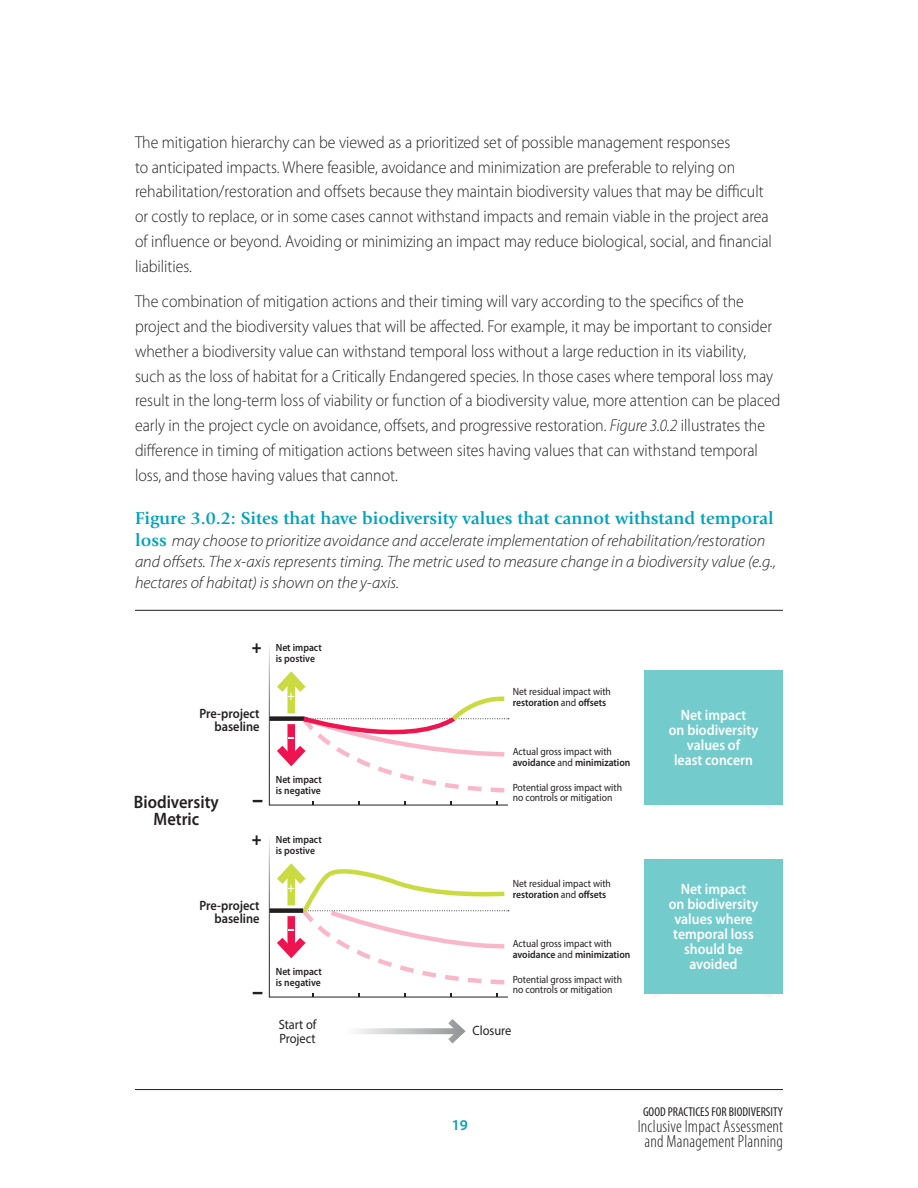
<style>
.page{position:relative;width:918px;height:1188px;background:#fff}
.page>*{position:absolute;margin:0;border:0;box-sizing:border-box;transform-origin:0 0}
.t1{font:700 18px "Giovanni";color:#00a2ba}
.t2{font:600 18px/16.5px "Myriad Pro";color:#231f20;text-align:center;scale:.92 1}
.t3{font:900 18px "Myriad Pro";color:#231f20;scale:.92 1}
.t4{font:300 condensed 17.55px/15.6px "Myriad Pro";letter-spacing:.01em;color:#231f20;text-align:center}
.t5{font:300 17.25px/24.9px "Myriad Pro";color:#231f20;scale:.92 1}
.t6{font:italic 300 16.5px/21px "Myriad Pro";color:#231f20}
.t7{font:600 15px/15px "Myriad Pro";color:#fff;text-align:center;scale:.92 1}
.t8{font:600 15px "Myriad Pro";color:#00a2ba}
.t9{font:600 13.5px/13.5px "Myriad Pro";color:#231f20;text-align:right;scale:.92 1}
.t10{font:13.5px/13.5px "Myriad Pro";color:#231f20;scale:.92 1}
.t11{font:600 13.5px "Myriad Pro";color:#fff;scale:.92 1}
.t12{font:condensed 12.9px "Myriad Pro";color:#231f20}
.t13{font:10.5px/10.5px "Myriad Pro";color:#231f20;scale:.92 1}
.t14{font:600 10.5px/10.5px "Myriad Pro";color:#231f20;scale:.92 1}
.s1{font-style:italic}
.s2{font-family:"Giovanni";font-weight:700;font-style:normal;font-size:18px;color:#00a2ba}
.s3{font-weight:600}
</style>
<div class="page">
<hr style="left:135px;top:610px;width:648px;height:1px;background:#231f20">
<hr style="left:135px;top:1089px;width:648px;height:1px;background:#231f20">
<svg style="left:253px;top:992px;width:9px;height:2px"></svg>
<div style="left:644px;top:670px;width:139px;height:135px;background:#73cbcb"></div>
<div style="left:644px;top:859px;width:139px;height:135px;background:#73cbcb"></div>
<svg style="left:356px;top:1028px;width:86px;height:6px"></svg>
<svg style="left:442px;top:1019px;width:24px;height:25px"></svg>
<svg style="left:253px;top:647px;width:256px;height:159px"></svg>
<svg style="left:269px;top:839px;width:240px;height:159px"></svg>
<p class="t5" style="left:135px;top:130px;width:694px">The mitigation hierarchy can be viewed as a prioritized set of possible management responses<br>to anticipated impacts. Where feasible, avoidance and minimization are preferable to relying on rehabilitation/restoration and offsets because they maintain biodiversity values that may be difficult or costly to replace, or in some cases cannot withstand impacts and remain viable in the project area of influence or beyond. Avoiding or minimizing an impact may reduce biological, social, and financial liabilities.</p>
<p class="t5" style="left:135px;top:289px;width:703px">The combination of mitigation actions and their timing will vary according to the specifics of the project and the biodiversity values that will be affected. For example, it may be important to consider whether a biodiversity value can withstand temporal loss without a large reduction in its viability,<br>such as the loss of habitat for a Critically Endangered species. In those cases where temporal loss may result in the long-term loss of viability or function of a biodiversity value, more attention can be placed early in the project cycle on avoidance, offsets, and progressive restoration. <span class="s1">Figure 3.0.2</span> illustrates the difference in timing of mitigation actions between sites having values that can withstand temporal loss, and those having values that cannot.</p>
<p class="t1" style="left:135px;top:507px;width:640px">Figure 3.0.2: Sites that have biodiversity values that cannot withstand temporal</p>
<p class="t6" style="left:135px;top:530px;width:643px"><span class="s2">loss</span> may choose to prioritize avoidance and accelerate implementation of rehabilitation/restoration and offsets. The x-axis represents timing. The metric used to measure change in a biodiversity value (e.g., hectares of habitat) is shown on the y-axis.</p>
<p class="t3" style="left:252px;top:635px;width:12px">+</p>
<p class="t9" style="left:199px;top:706px;width:67px">Pre-project baseline</p>
<p class="t14" style="left:276px;top:642px;width:52px">Net impact is postive</p>
<p class="t11" style="left:288px;top:687px;width:10px">+</p>
<p class="t2" style="left:134px;top:794px;width:94px">Biodiversity<br>Metric</p>
<p class="t3" style="left:252px;top:827px;width:12px">+</p>
<p class="t9" style="left:199px;top:898px;width:67px">Pre-project baseline</p>
<p class="t14" style="left:276px;top:774px;width:52px">Net impact is negative</p>
<p class="t14" style="left:276px;top:834px;width:52px">Net impact is postive</p>
<p class="t11" style="left:288px;top:879px;width:10px">+</p>
<p class="t14" style="left:276px;top:966px;width:52px">Net impact is negative</p>
<p class="t10" style="left:279px;top:1018px;width:43px">Start of<br>Project</p>
<p class="t13" style="left:513px;top:686px;width:108px">Net residual impact with <span class="s3">restoration</span> and <span class="s3">offsets</span></p>
<p class="t13" style="left:513px;top:746px;width:129px">Actual gross impact with <span class="s3">avoidance</span> and <span class="s3">minimization</span></p>
<p class="t13" style="left:513px;top:782px;width:120px">Potential gross impact with no controls or mitigation</p>
<p class="t7" style="left:669px;top:707px;width:99px">Net impact<br>on biodiversity values of<br>least concern</p>
<p class="t13" style="left:513px;top:878px;width:108px">Net residual impact with <span class="s3">restoration</span> and <span class="s3">offsets</span></p>
<p class="t13" style="left:513px;top:938px;width:129px">Actual gross impact with <span class="s3">avoidance</span> and <span class="s3">minimization</span></p>
<p class="t13" style="left:513px;top:974px;width:120px">Potential gross impact with no controls or mitigation</p>
<p class="t10" style="left:473px;top:1024px;width:44px">Closure</p>
<p class="t7" style="left:669px;top:882px;width:99px">Net impact<br>on biodiversity values where temporal loss should be avoided</p>
<p class="t8" style="left:452px;top:1116px;width:18px">19</p>
<p class="t12" style="left:643px;top:1104px;width:141px">GOOD PRACTICES FOR BIODIVERSITY</p>
<p class="t4" style="left:638px;top:1118px;width:147px">Inclusive Impact Assessment and Management Planning</p>
</div>
